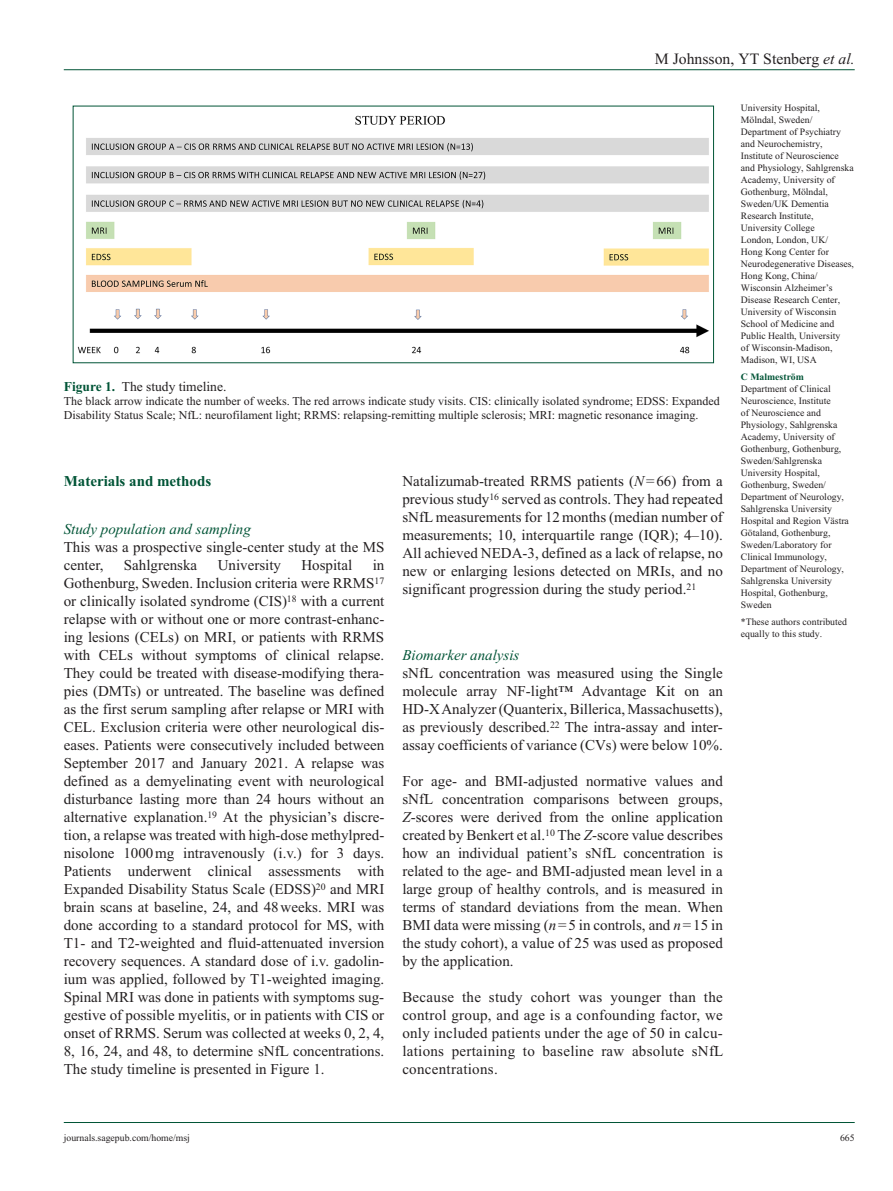
<style>
.page{position:relative;width:893px;height:1191px;background:#fff}
.page>*{position:absolute;margin:0;border:0;box-sizing:border-box;transform-origin:0 0}
.t1{font:15.75px "Times New Roman";color:#231f20}
.t2{font:15px/18px "Times New Roman";color:#231f20;text-align:justify}
.t3{font:italic 15px "Times New Roman";color:#015436}
.t4{font:700 15px "Times New Roman";color:#015436}
.t5{font:13.5px "Times New Roman";color:#231f20}
.t6{font:12px/14.2px "Times New Roman";color:#231f20}
.t7{font:9.75px/12px "Times New Roman";color:#231f20}
.t8{font:700 9.75px "Times New Roman";color:#015436}
.s1{font-style:italic}
.s2{font-weight:700;color:#015436}
</style>
<div class="page">
<hr style="left:64px;top:69px;width:791px;height:1px;background:#015436">
<hr style="left:64px;top:1122px;width:791px;height:1px;background:#015436">
<img style="left:77px;top:115px;width:632px;height:239px">
<p class="t1" style="left:655px;top:50px;width:201px">M Johnsson, YT Stenberg <span class="s1">et al.</span></p>
<p class="t5" style="left:64px;top:379px;width:164px"><span class="s2">Figure 1.</span> The study timeline.</p>
<p class="t6" style="left:64px;top:394px;width:658px">The black arrow indicate the number of weeks. The red arrows indicate study visits. CIS: clinically isolated syndrome; EDSS: Expanded<br>Disability Status Scale; NfL: neurofilament light; RRMS: relapsing-remitting multiple sclerosis; MRI: magnetic resonance imaging.</p>
<p class="t4" style="left:64px;top:472px;width:149px">Materials and methods</p>
<p class="t3" style="left:64px;top:521px;width:189px">Study population and sampling</p>
<p class="t2" style="left:64px;top:538px;width:322px">This was a prospective single-center study at the MS center,</p>
<p class="t2" style="left:64px;top:556px;width:322px;text-indent:309px">in Gothenburg, Sweden. Inclusion criteria were RRMS<sup>17 </sup>or clinically isolated syndrome (CIS)<sup>18</sup> with a current relapse with or without one or more contrast-enhanc&shy;ing lesions (CELs) on MRI, or patients with RRMS with CELs without symptoms of clinical relapse.<br>They could be treated with disease-modifying thera&shy;pies (DMTs) or untreated. The baseline was defined as the first serum sampling after relapse or MRI with CEL. Exclusion criteria were other neurological dis&shy;eases. Patients were consecutively included between September 2017 and January 2021. A relapse was defined as a demyelinating event with neurological disturbance lasting more than 24 hours without an alternative explanation.<sup>19</sup> At the physician’s discre&shy;tion, a relapse was treated with high-dose methylpred&shy;nisolone 1000mg intravenously (i.v.) for 3 days.<br>Patients underwent clinical assessments with Expanded Disability Status Scale (EDSS)<sup>20</sup> and MRI brain scans at baseline, 24, and 48weeks. MRI was done according to a standard protocol for MS, with T1- and T2-weighted and fluid-attenuated inversion recovery sequences. A standard dose of i.v. gadolin&shy;ium was applied, followed by T1-weighted imaging.<br>Spinal MRI was done in patients with symptoms sug&shy;gestive of possible myelitis, or in patients with CIS or onset of RRMS. Serum was collected at weeks 0, 2, 4, 8, 16, 24, and 48, to determine sNfL concentrations.<br>The study timeline is presented in Figure 1.</p>
<p class="t2" style="left:124px;top:556px;width:75px">Sahlgrenska</p>
<p class="t2" style="left:218px;top:556px;width:65px">University</p>
<p class="t2" style="left:301px;top:556px;width:52px">Hospital</p>
<p class="t2" style="left:402px;top:471px;width:322px">Natalizumab-treated RRMS patients (<span class="s1">N</span>=66) from a previous study<sup>16</sup> served as controls. They had repeated sNfL measurements for 12months (median number of measurements; 10, interquartile range (IQR); 4–10).<br>All achieved NEDA-3, defined as a lack of relapse, no new or enlarging lesions detected on MRIs, and no significant progression during the study period.<sup>21</sup></p>
<p class="t3" style="left:402px;top:647px;width:119px">Biomarker analysis</p>
<p class="t2" style="left:402px;top:664px;width:322px">sNfL concentration was measured using the Single molecule array NF-light™ Advantage Kit on an HD-X Analyzer (Quanterix, Billerica, Massachusetts), as previously described.<sup>22</sup> The intra-assay and inter&shy;assay coefficients of variance (CVs) were below 10%.</p>
<p class="t2" style="left:402px;top:772px;width:322px">For age- and BMI-adjusted normative values and sNfL concentration comparisons between groups, <span class="s1">Z</span>-scores were derived from the online application created by Benkert et al.<sup>10</sup> The <span class="s1">Z</span>-score value describes how an individual patient’s sNfL concentration is related to the age- and BMI-adjusted mean level in a large group of healthy controls, and is measured in terms of standard deviations from the mean. When BMI data were missing (<span class="s1">n</span>=5 in controls, and <span class="s1">n</span>=15 in the study cohort), a value of 25 was used as proposed by the application.</p>
<p class="t2" style="left:402px;top:988px;width:323px">Because the study cohort was younger than the control group, and age is a confounding factor, we only included patients under the age of 50 in calcu&shy;lations pertaining to baseline raw absolute sNfL concentrations.</p>
<p class="t7" style="left:741px;top:102px;width:115px">University Hospital,<br>Mölndal, Sweden/<br>Department of Psychiatry and Neurochemistry,<br>Institute of Neuroscience and Physiology, Sahlgrenska<br>Academy, University of<br>Gothenburg, Mölndal,<br>Sweden/UK Dementia<br>Research Institute,<br>University College<br>London, London, UK/<br>Hong Kong Center for<br>Neurodegenerative Diseases,<br>Hong Kong, China/<br>Wisconsin Alzheimer’s<br>Disease Research Center,<br>University of Wisconsin<br>School of Medicine and<br>Public Health, University<br>of Wisconsin-Madison,<br>Madison, WI, USA</p>
<p class="t8" style="left:741px;top:371px;width:65px">C Malmeström</p>
<p class="t7" style="left:741px;top:383px;width:110px">Department of Clinical<br>Neuroscience, Institute<br>of Neuroscience and<br>Physiology, Sahlgrenska<br>Academy, University of<br>Gothenburg, Gothenburg,<br>Sweden/Sahlgrenska<br>University Hospital,<br>Gothenburg, Sweden/<br>Department of Neurology,<br>Sahlgrenska University<br>Hospital and Region Västra<br>Götaland, Gothenburg,<br>Sweden/Laboratory for<br>Clinical Immunology,<br>Department of Neurology,<br>Sahlgrenska University<br>Hospital, Gothenburg,<br>Sweden</p>
<p class="t7" style="left:741px;top:615px;width:108px">*These authors contributed equally to this study.</p>
<p class="t7" style="left:64px;top:1131px;width:128px">journals.sagepub.com/home/msj</p>
<p class="t7" style="left:840px;top:1131px;width:16px">665</p>
</div>
